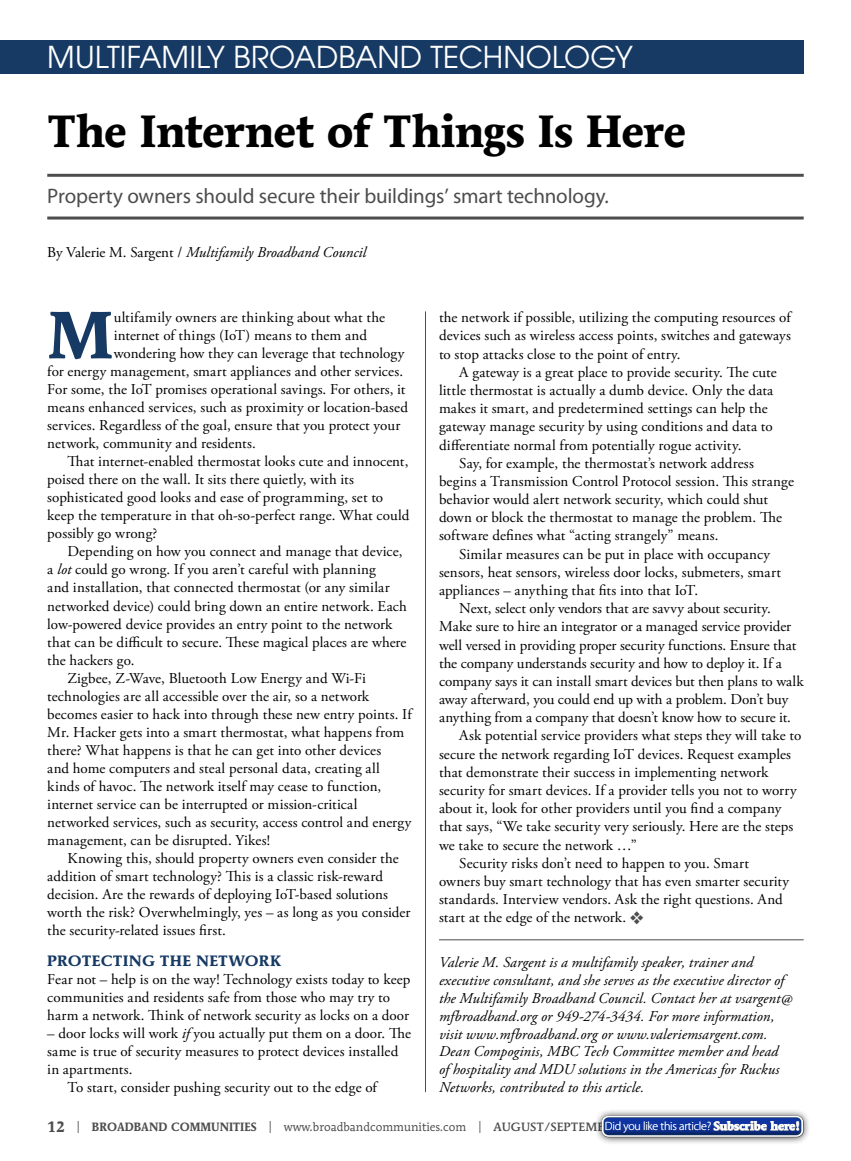
<style>
.page{position:relative;width:851px;height:1161px;background:#fff}
.page>*{position:absolute;margin:0;border:0;box-sizing:border-box;transform-origin:0 0}
.t1{font:700 66.3px "AT Mendoza Roman";color:#173a64}
.t2{font:700 45px "AT Mendoza Roman";letter-spacing:-.02em;color:#000}
.t3{font:30px "Avant Garde";color:#fff}
.t4{font:21px "Myriad Pro";letter-spacing:-.005em;color:#4d4d4f}
.t5{font:15px/18px "Adobe Garamond Pro";letter-spacing:.005em;color:#000}
.t6{font:italic 15px/17.9px "Adobe Garamond Pro";letter-spacing:.005em;color:#000}
.t7{font:700 15px "AT Mendoza Roman";letter-spacing:.015em;color:#173a64}
.t8{font:12px "AT Mendoza Roman";color:#4d4d4f}
.t9{font:300 12px "Myriad Pro";letter-spacing:-.02em;color:#fff}
.s1{font-style:normal}
.s2{color:#4d4d4f}
.s3{font-family:"AT Mendoza Roman";font-weight:700}
.s4{font-style:italic}
.s5{font-weight:700;font-size:15px}
.s6{font-weight:700}
.s7{font-weight:500}
</style>
<div class="page">
<div style="left:0;top:40px;width:803px;height:34px;background:#173a64"></div>
<hr style="left:47px;top:174px;width:756px;height:3px;background:#4d4d4f">
<hr style="left:47px;top:217px;width:756px;height:3px;background:#4d4d4f">
<hr style="left:439px;top:940px;width:364px;height:1px;background:#4d4d4f">
<hr style="left:425px;top:311px;width:1px;height:781px;background:#4d4d4f">
<div style="left:594px;top:1108px;width:217px;height:37px;background:#000;opacity:.75"></div>
<svg style="left:602px;top:1116px;width:201px;height:21px"></svg>
<svg style="left:603px;top:1117px;width:198px;height:18px;background:#264494"></svg>
<h3 class="t3" style="left:47px;top:39px;width:587px">MULTIFAMILY BROADBAND TECHNOLOGY</h3>
<h2 class="t2" style="left:47px;top:103px;width:640px">The Internet of Things Is Here</h2>
<h3 class="t4" style="left:47px;top:183px;width:563px">Property owners should secure their buildings’ smart technology.</h3>
<p class="t6" style="left:47px;top:244px;width:320px"><span class="s1">By Valerie M. Sargent /</span> Multifamily Broadband Council</p>
<h1 class="t1" style="left:47px;top:293px;width:68px">M</h1>
<p class="t5" style="left:114px;top:309px;width:273px">ultifamily owners are thinking about what the</p>
<p class="t5" style="left:439px;top:309px;width:353px;text-align:justify">the network if possible, utilizing the computing resources of devices such as wireless access points, switches and gateways to stop attacks close to the point of entry.</p>
<p class="t5" style="left:459px;top:364px;width:319px">A gateway is a great place to provide security. The cute</p>
<p class="t5" style="left:439px;top:382px;width:336px">little thermostat is actually a dumb device. Only the data</p>
<p class="t5" style="left:439px;top:400px;width:330px">makes it smart, and predetermined settings can help the</p>
<p class="t5" style="left:439px;top:418px;width:335px">gateway manage security by using conditions and data to</p>
<p class="t5" style="left:439px;top:436px;width:304px">differentiate normal from potentially rogue activity.</p>
<p class="t5" style="left:459px;top:455px;width:296px">Say, for example, the thermostat’s network address</p>
<p class="t5" style="left:439px;top:473px;width:356px">begins a Transmission Control Protocol session. This strange</p>
<p class="t5" style="left:439px;top:491px;width:330px">behavior would alert network security, which could shut</p>
<p class="t5" style="left:439px;top:509px;width:344px">down or block the thermostat to manage the problem. The</p>
<p class="t5" style="left:439px;top:527px;width:281px">software defines what “acting strangely” means.</p>
<p class="t5" style="left:459px;top:545px;width:312px">Similar measures can be put in place with occupancy</p>
<p class="t5" style="left:439px;top:564px;width:343px">sensors, heat sensors, wireless door locks, submeters, smart</p>
<p class="t5" style="left:439px;top:582px;width:260px">appliances – anything that fits into that IoT.</p>
<p class="t5" style="left:459px;top:600px;width:313px">Next, select only vendors that are savvy about security.</p>
<p class="t5" style="left:439px;top:618px;width:354px">Make sure to hire an integrator or a managed service provider</p>
<p class="t5" style="left:439px;top:636px;width:359px">well versed in providing proper security functions. Ensure that</p>
<p class="t5" style="left:439px;top:654px;width:344px">the company understands security and how to deploy it. If a</p>
<p class="t5" style="left:439px;top:673px;width:366px">company says it can install smart devices but then plans to walk</p>
<p class="t5" style="left:439px;top:691px;width:351px">away afterward, you could end up with a problem. Don’t buy</p>
<p class="t5" style="left:439px;top:709px;width:353px">anything from a company that doesn’t know how to secure it.</p>
<p class="t5" style="left:459px;top:727px;width:343px">Ask potential service providers what steps they will take to</p>
<p class="t5" style="left:439px;top:745px;width:353px">secure the network regarding IoT devices. Request examples</p>
<p class="t5" style="left:439px;top:764px;width:331px">that demonstrate their success in implementing network</p>
<p class="t5" style="left:439px;top:782px;width:359px">security for smart devices. If a provider tells you not to worry</p>
<p class="t5" style="left:439px;top:800px;width:344px">about it, look for other providers until you find a company</p>
<p class="t5" style="left:439px;top:818px;width:356px">that says, “We take security very seriously. Here are the steps</p>
<p class="t5" style="left:439px;top:836px;width:199px">we take to secure the network …”</p>
<p class="t5" style="left:459px;top:854px;width:291px">Security risks don’t need to happen to you. Smart</p>
<p class="t5" style="left:439px;top:873px;width:351px">owners buy smart technology that has even smarter security</p>
<p class="t5" style="left:439px;top:891px;width:345px">standards. Interview vendors. Ask the right questions. And</p>
<p class="t5" style="left:439px;top:909px;width:206px">start at the edge of the network. <span class="s2">❖</span></p>
<p class="t6" style="left:439px;top:954px;width:354px">Valerie M. Sargent is a multifamily speaker, trainer and executive consultant, and she serves as the executive director of the Multifamily Broadband Council. Contact her at vsargent@ mfbroadband.org or 949-274-3434. For more information, visit www.mfbroadband.org or www.valeriemsargent.com.<br>Dean Compoginis, MBC Tech Committee member and head of hospitality and MDU solutions in the Americas for Ruckus Networks, contributed to this article.</p>
<p class="t9" style="left:605px;top:1119px;width:197px">Did you like this article? <span class="s3">Subscribe here!</span></p>
<p class="t5" style="left:114px;top:327px;width:255px">internet of things (IoT) means to them and</p>
<p class="t5" style="left:114px;top:345px;width:292px">wondering how they can leverage that technology</p>
<p class="t5" style="left:47px;top:363px;width:357px">for energy management, smart appliances and other services.</p>
<p class="t5" style="left:47px;top:381px;width:360px">For some, the IoT promises operational savings. For others, it</p>
<p class="t5" style="left:47px;top:399px;width:362px">means enhanced services, such as proximity or location-based</p>
<p class="t5" style="left:47px;top:417px;width:354px">services. Regardless of the goal, ensure that you protect your</p>
<p class="t5" style="left:47px;top:435px;width:210px">network, community and residents.</p>
<p class="t5" style="left:67px;top:453px;width:342px">That internet-enabled thermostat looks cute and innocent,</p>
<p class="t5" style="left:47px;top:471px;width:308px">poised there on the wall. It sits there quietly, with its</p>
<p class="t5" style="left:47px;top:489px;width:337px">sophisticated good looks and ease of programming, set to</p>
<p class="t5" style="left:47px;top:507px;width:363px">keep the temperature in that oh-so-perfect range. What could</p>
<p class="t5" style="left:47px;top:525px;width:111px">possibly go wrong?</p>
<p class="t5" style="left:67px;top:543px;width:336px">Depending on how you connect and manage that device,</p>
<p class="t5" style="left:47px;top:561px;width:330px">a <span class="s4">lot</span> could go wrong. If you aren’t careful with planning</p>
<p class="t5" style="left:47px;top:579px;width:344px">and installation, that connected thermostat (or any similar</p>
<p class="t5" style="left:47px;top:597px;width:361px">networked device) could bring down an entire network. Each</p>
<p class="t5" style="left:47px;top:615px;width:346px">low-powered device provides an entry point to the network</p>
<p class="t5" style="left:47px;top:633px;width:361px">that can be difficult to secure. These magical places are where</p>
<p class="t5" style="left:47px;top:651px;width:89px">the hackers go.</p>
<p class="t5" style="left:67px;top:669px;width:300px">Zigbee, Z-Wave, Bluetooth Low Energy and Wi-Fi</p>
<p class="t5" style="left:47px;top:687px;width:323px">technologies are all accessible over the air, so a network</p>
<p class="t5" style="left:47px;top:705px;width:366px">becomes easier to hack into through these new entry points. If</p>
<p class="t5" style="left:47px;top:723px;width:358px">Mr. Hacker gets into a smart thermostat, what happens from</p>
<p class="t5" style="left:47px;top:741px;width:335px">there? What happens is that he can get into other devices</p>
<p class="t5" style="left:47px;top:759px;width:334px">and home computers and steal personal data, creating all</p>
<p class="t5" style="left:47px;top:777px;width:335px">kinds of havoc. The network itself may cease to function,</p>
<p class="t5" style="left:47px;top:795px;width:312px">internet service can be interrupted or mission-critical</p>
<p class="t5" style="left:47px;top:813px;width:365px">networked services, such as security, access control and energy</p>
<p class="t5" style="left:47px;top:831px;width:224px">management, can be disrupted. Yikes!</p>
<p class="t5" style="left:67px;top:849px;width:333px">Knowing this, should property owners even consider the</p>
<p class="t5" style="left:47px;top:868px;width:337px">addition of smart technology? This is a classic risk-reward</p>
<p class="t5" style="left:47px;top:886px;width:342px">decision. Are the rewards of deploying IoT-based solutions</p>
<p class="t5" style="left:47px;top:904px;width:365px">worth the risk? Overwhelmingly, yes – as long as you consider</p>
<p class="t5" style="left:47px;top:922px;width:180px">the security-related issues first.</p>
<p class="t7" style="left:47px;top:952px;width:235px">PROTECTING THE NETWORK</p>
<p class="t5" style="left:47px;top:971px;width:364px">Fear not – help is on the way! Technology exists today to keep communities and residents safe from those who may try to harm a network. Think of network security as locks on a door</p>
<p class="t5" style="left:47px;top:1025px;width:365px">– door locks will work <span class="s4">if</span> you actually put them on a door. The</p>
<p class="t5" style="left:47px;top:1043px;width:352px">same is true of security measures to protect devices installed</p>
<p class="t5" style="left:47px;top:1061px;width:87px">in apartments.</p>
<p class="t5" style="left:67px;top:1079px;width:311px">To start, consider pushing security out to the edge of</p>
<p class="t8" style="left:47px;top:1120px;width:606px"><span class="s5">12</span> | <span class="s6">BROADBAND COMMUNITIES</span> | www.broadbandcommunities.com | <span class="s7">AUGUST/SEPTEMBER 2017</span></p>
</div>
